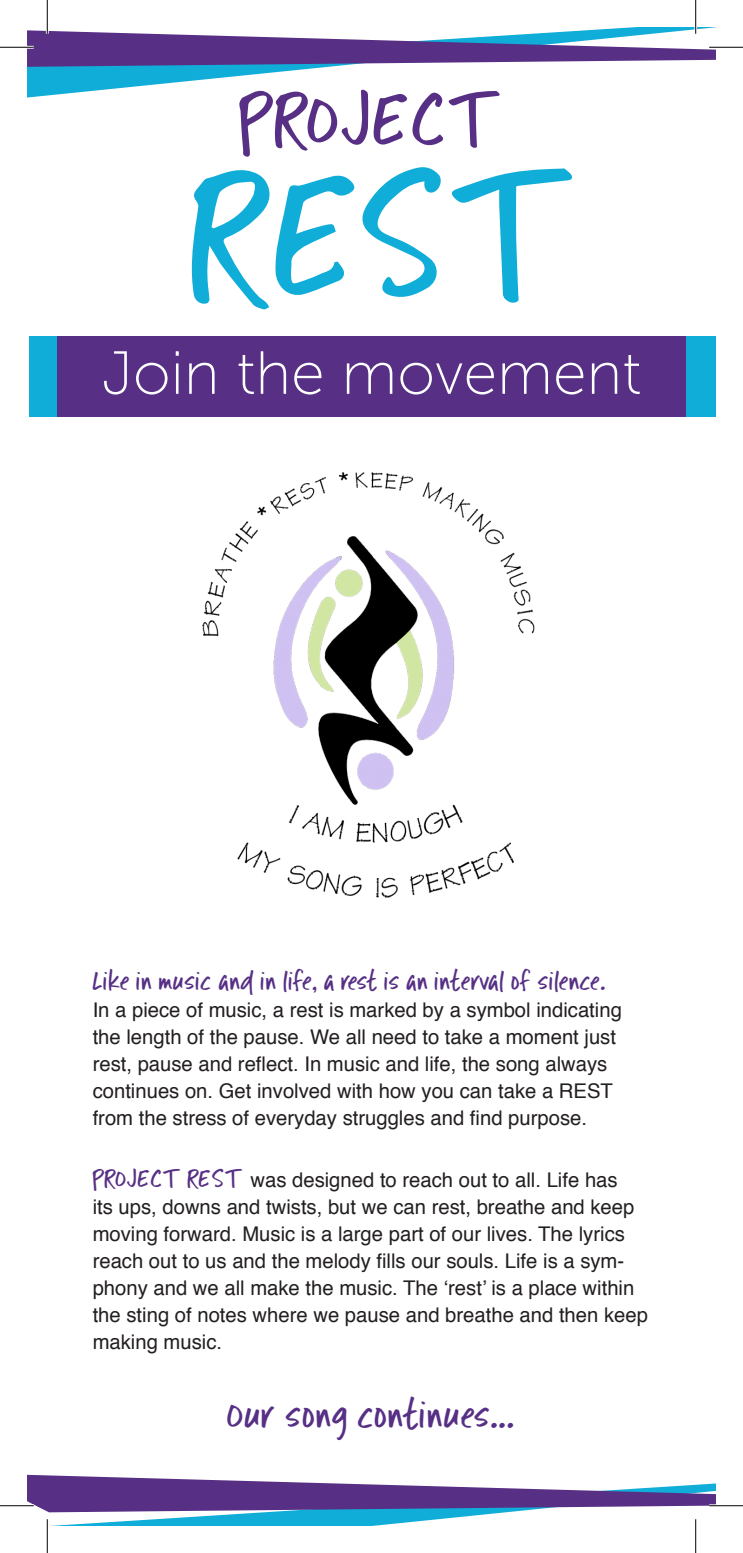
<style>
.page{position:relative;width:743px;height:1553px;background:#fff}
.page>*{position:absolute;margin:0;border:0;box-sizing:border-box;transform-origin:0 0}
.t1{font:174.15px "Intruding Cat";color:#10add9}
.t2{font:73.8px "Intruding Cat";color:#573085}
.t3{font:60.75px "Museo Sans 100";color:#fff}
.t4{font:37.35px "Intruding Cat";color:#573085}
.t5{font:25.2px "Intruding Cat";letter-spacing:-.03em;color:#573085}
.t6{font:20.25px/27px "Helvetica";color:#231f20}
.s1{font-family:"Intruding Cat";font-size:24.75px;color:#573085}
</style>
<div class="page">
<div style="left:29px;top:336px;width:687px;height:80px;background:#10add9"></div>
<div style="left:57px;top:336px;width:628px;height:80px;background:#573085"></div>
<img style="left:202px;top:472px;width:333px;height:426px">
<svg style="left:27px;top:27px;width:688px;height:71px"></svg>
<svg style="left:27px;top:30px;width:688px;height:37px"></svg>
<svg style="left:27px;top:1474px;width:688px;height:52px"></svg>
<hr style="left:0;top:46px;width:34px;height:3px;background:#fff">
<hr style="left:709px;top:46px;width:33px;height:3px;background:#fff">
<hr style="left:0;top:1504px;width:34px;height:3px;background:#fff">
<hr style="left:709px;top:1504px;width:33px;height:3px;background:#fff">
<hr style="left:46px;top:0;width:3px;height:34px;background:#fff">
<hr style="left:46px;top:1519px;width:3px;height:33px;background:#fff">
<hr style="left:694px;top:0;width:3px;height:34px;background:#fff">
<hr style="left:694px;top:1519px;width:3px;height:33px;background:#fff">
<hr style="left:0;top:47px;width:34px;height:1px;background:#000">
<hr style="left:709px;top:47px;width:33px;height:1px;background:#000">
<hr style="left:0;top:1505px;width:34px;height:1px;background:#000">
<hr style="left:709px;top:1505px;width:33px;height:1px;background:#000">
<hr style="left:47px;top:0;width:1px;height:34px;background:#000">
<hr style="left:47px;top:1519px;width:1px;height:33px;background:#000">
<hr style="left:695px;top:0;width:1px;height:34px;background:#000">
<hr style="left:695px;top:1519px;width:1px;height:33px;background:#000">
<p class="t2" style="left:239px;top:75px;width:266px">PROJECT</p>
<p class="t1" style="left:190px;top:132px;width:394px">REST</p>
<p class="t3" style="left:102px;top:341px;width:541px">Join the movement</p>
<p class="t5" style="left:93px;top:966px;width:515px">Like in music and in life, a rest is an interval of silence.</p>
<p class="t6" style="left:93px;top:997px;width:530px">In a piece of music, a rest is marked by a symbol indicating the length of the pause. We all need to take a moment just rest, pause and reflect. In music and life, the song always continues on. Get involved with how you can take a REST from the stress of everyday struggles and find purpose.</p>
<p class="t6" style="left:93px;top:1167px;width:556px"><span class="s1">PROJECT REST</span> was designed to reach out to all. Life has<br>its ups, downs and twists, but we can rest, breathe and keep moving forward. Music is a large part of our lives. The lyrics reach out to us and the melody fills our souls. Life is a sym&shy;phony and we all make the music. The ‘rest’ is a place within the sting of notes where we pause and breathe and then keep making music.</p>
<p class="t4" style="left:227px;top:1392px;width:290px">Our song continues...</p>
</div>
